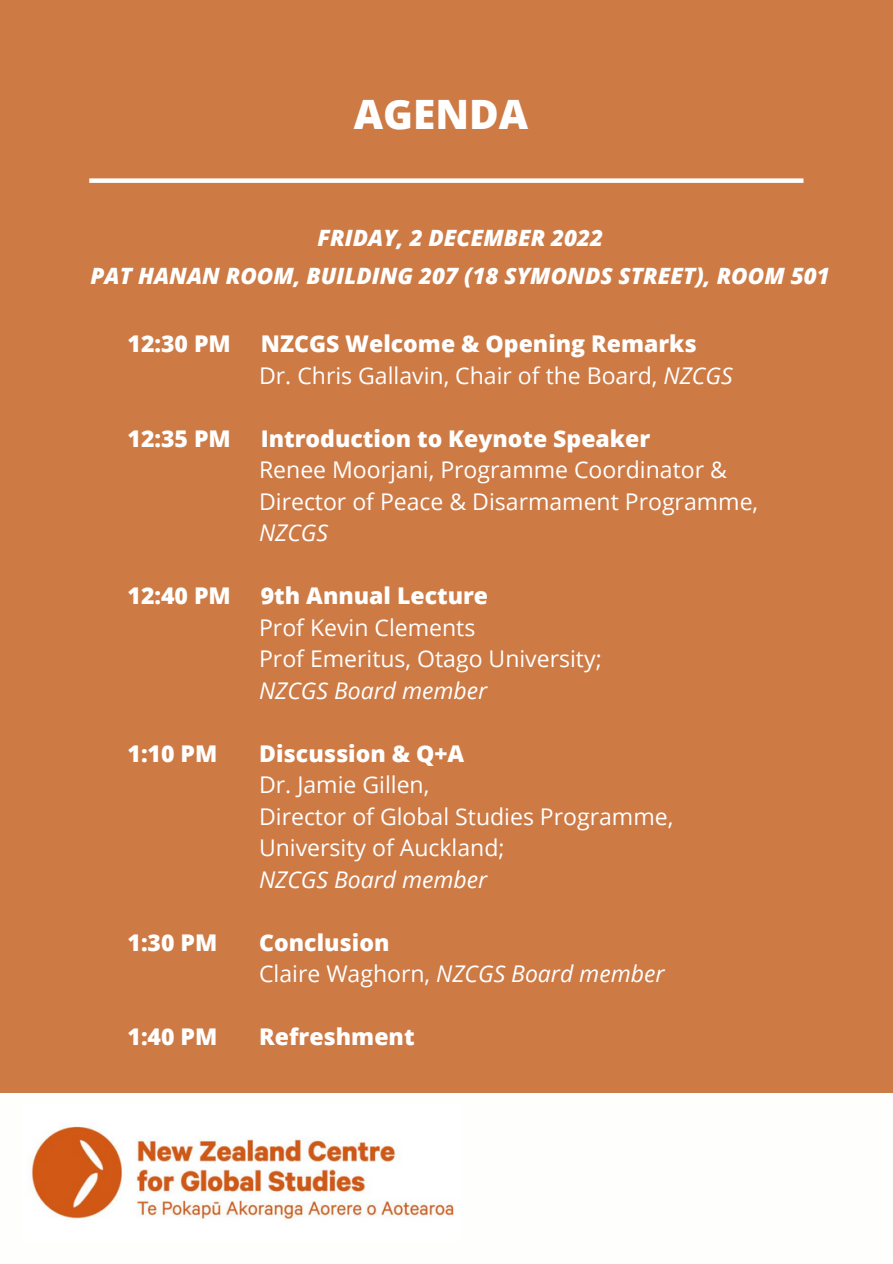
<style>
.page{position:relative;width:893px;height:1264px;background:#fff}
.page>*{position:absolute;margin:0;border:0;box-sizing:border-box;transform-origin:0 0}
.t1{font:800 40.5px "Open Sans";color:#fff}
.t2{font:22.95px/31.5px "Open Sans";color:#fff}
.t3{font:800 22.95px "Open Sans";color:#fff}
.t4{font:italic 22.95px/31.5px "Open Sans";color:#fff}
.t5{font:italic 800 22.5px/38.2px "Open Sans";color:#fff;text-align:center}
.s1{font-weight:800}
.s2{font-style:italic}
.s3{font-weight:800;font-style:normal}
.s4{font-style:normal}
</style>
<div class="page">
<div style="left:0;top:0;width:892px;height:1262px;background:#cd7a45"></div>
<div style="left:0;top:1092px;width:892px;height:170px;background:#fefefd"></div>
<div style="left:89px;top:178px;width:714px;height:5px;background:#fff"></div>
<img style="left:31px;top:1126px;width:423px;height:94px">
<h1 class="t1" style="left:354px;top:85px;width:176px">AGENDA</h1>
<p class="t5" style="left:91px;top:218px;width:740px">FRIDAY, 2 DECEMBER 2022<br>PAT HANAN ROOM, BUILDING 207 (18 SYMONDS STREET), ROOM 501</p>
<p class="t3" style="left:127px;top:328px;width:105px">12:30 PM</p>
<p class="t2" style="left:259px;top:328px;width:475px"><span class="s1">NZCGS Welcome &amp; Opening Remarks<br></span>Dr. Chris Gallavin, Chair of the Board, <span class="s2">NZCGS</span></p>
<p class="t3" style="left:127px;top:422px;width:105px">12:35 PM</p>
<p class="t3" style="left:261px;top:422px;width:391px">Introduction to Keynote Speaker</p>
<p class="t2" style="left:259px;top:453px;width:500px">Renee Moorjani, Programme Coordinator &amp;<br>Director of Peace &amp; Disarmament Programme,</p>
<p class="t4" style="left:259px;top:516px;width:70px">NZCGS</p>
<p class="t3" style="left:127px;top:579px;width:105px">12:40 PM</p>
<p class="t3" style="left:261px;top:579px;width:229px">9th Annual Lecture</p>
<p class="t2" style="left:259px;top:611px;width:344px">Prof Kevin Clements<br>Prof Emeritus, Otago University;</p>
<p class="t4" style="left:259px;top:674px;width:230px">NZCGS Board member</p>
<p class="t3" style="left:127px;top:737px;width:91px">1:10 PM</p>
<p class="t3" style="left:259px;top:737px;width:206px">Discussion &amp; Q+A</p>
<p class="t2" style="left:259px;top:768px;width:415px">Dr. Jamie Gillen,<br>Director of Global Studies Programme,<br>University of Auckland;</p>
<p class="t4" style="left:259px;top:863px;width:230px">NZCGS Board member</p>
<p class="t3" style="left:127px;top:926px;width:91px">1:30 PM</p>
<p class="t4" style="left:259px;top:926px;width:407px"><span class="s3">Conclusion<br></span><span class="s4">Claire Waghorn,</span> NZCGS Board member</p>
<p class="t3" style="left:127px;top:1020px;width:91px">1:40 PM</p>
<p class="t3" style="left:259px;top:1020px;width:157px">Refreshment</p>
</div>
